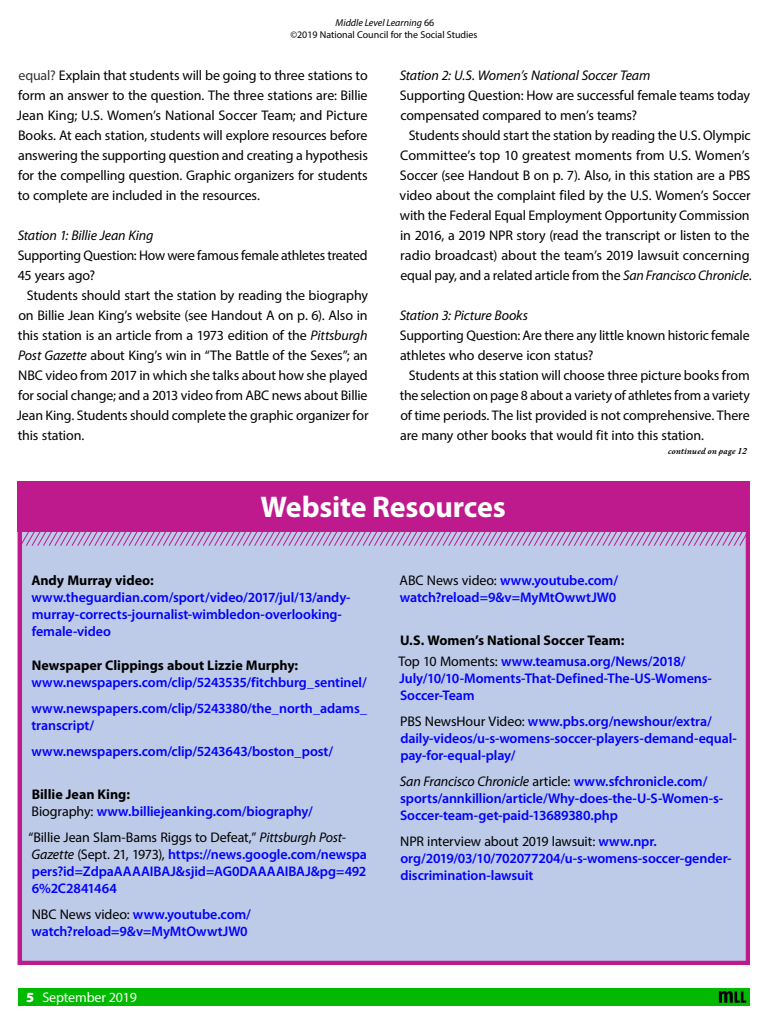
<style>
.page{position:relative;width:768px;height:1024px;background:#fff}
.page>*{position:absolute;margin:0;border:0;box-sizing:border-box;transform-origin:0 0}
.t1{font:700 30px "Myriad Pro";letter-spacing:-.005em;color:#fff}
.t2{font:14px/20px "Myriad Pro";letter-spacing:-.01em;color:#000;text-align:justify}
.t3{font:600 14px/17px "Myriad Pro";letter-spacing:-.005em;color:#00f}
.t4{font:700 14px/21.5px "Myriad Pro";color:#000}
.t5{font:italic 14px "Myriad Pro";letter-spacing:-.01em;color:#000}
.t6{font:14px "Myriad Pro";letter-spacing:-.01em;color:#fff}
.t7{font:10px/12px "Myriad Pro";color:#000;text-align:center}
.t8{font:italic 700 9px "Winchester New ITC";letter-spacing:.01em;color:#000}
.s1{font-style:italic}
.s2{color:#333}
.s3{font-weight:700;color:#000}
.s4{font-weight:400;color:#000}
.s5{font-weight:400;font-style:italic;color:#000}
.s6{font-weight:900}
.s7{font-weight:400}
.s8{font-weight:600;color:#00f}
</style>
<div class="page">
<div style="left:630px;top:988px;width:120px;height:18px;background:#00b900"></div>
<div style="left:18px;top:988px;width:724px;height:18px;background:#00b900"></div>
<div style="left:717px;top:990px;width:30px;height:14px;background:#00a300"></div>
<svg style="left:719px;top:991px;width:27px;height:12px"></svg>
<div style="left:18px;top:532px;width:732px;height:433px;background:#bdcae8"></div>
<div style="left:18px;top:481px;width:732px;height:51px;background:#be1a8d"></div>
<svg style="left:20px;top:532px;width:729px;height:15px;background:#bda8d6"></svg>
<p class="t7" style="left:290px;top:16px;width:189px"><span class="s1">Middle Level Learning</span> 66<br>©2019 National Council for the Social Studies</p>
<p class="t2" style="left:17px;top:65px;width:353px"><span class="s2">equal?</span> Explain that students will be going to three stations to form an answer to the question. The three stations are: Billie Jean King; U.S. Women’s National Soccer Team; and Picture Books. At each station, students will explore resources before answering the supporting question and creating a hypothesis for the compelling question. Graphic organizers for students to complete are included in the resources.</p>
<p class="t5" style="left:18px;top:228px;width:137px">Station 1: Billie Jean King</p>
<p class="t2" style="left:18px;top:245px;width:351px">Supporting Question: How were famous female athletes treated<br>45 years ago?</p>
<p class="t2" style="left:17px;top:285px;width:353px;text-indent:10px">Students should start the station by reading the biography on Billie Jean King’s website (see Handout A on p. 6). Also in this station is an article from a 1973 edition of the <span class="s1">Pittsburgh Post Gazette</span> about King’s win in “The Battle of the Sexes”; an NBC video from 2017 in which she talks about how she played for social change; and a 2013 video from ABC news about Billie Jean King. Students should complete the graphic organizer for this station.</p>
<p class="t5" style="left:400px;top:68px;width:252px">Station 2: U.S. Women’s National Soccer Team</p>
<p class="t2" style="left:400px;top:85px;width:352px">Supporting Question: How are successful female teams today compensated compared to men’s teams?</p>
<p class="t2" style="left:400px;top:125px;width:354px;text-align:center">Students should start the station by reading the U.S. Olympic Committee’s top 10 greatest moments from U.S. Women’s Soccer (see Handout B on p. 7). Also, in this station are a PBS video about the complaint filed by the U.S. Women’s Soccer with the Federal Equal Employment Opportunity Commission in 2016, a 2019 NPR story (read the transcript or listen to the radio broadcast) about the team’s 2019 lawsuit concerning equal pay, and a related article from the <span class="s1">San Francisco Chronicle</span>.</p>
<p class="t5" style="left:400px;top:308px;width:130px">Station 3: Picture Books</p>
<p class="t2" style="left:400px;top:325px;width:351px">Supporting Question: Are there any little known historic female athletes who deserve icon status?</p>
<p class="t2" style="left:400px;top:365px;width:352px;text-indent:9px">Students at this station will choose three picture books from the selection on page 8 about a variety of athletes from a variety of time periods. The list provided is not comprehensive. There are many other books that would fit into this station.</p>
<p class="t8" style="left:668px;top:446px;width:81px">continued on page 12</p>
<h1 class="t1" style="left:260px;top:490px;width:247px">Website Resources</h1>
<p class="t4" style="left:31px;top:569px;width:124px">Andy Murray video:</p>
<p class="t3" style="left:31px;top:588px;width:321px">www.theguardian.com/sport/video/2017/jul/13/andy&shy;murray-corrects-journalist-wimbledon-overlooking&shy;female-video</p>
<p class="t4" style="left:32px;top:654px;width:268px">Newspaper Clippings about Lizzie Murphy:</p>
<p class="t3" style="left:31px;top:669px;width:337px;line-height:26px">www.newspapers.com/clip/5243535/fitchburg_sentinel/ www.newspapers.com/clip/5243380/the_north_adams_</p>
<p class="t3" style="left:31px;top:712px;width:303px;line-height:26px">transcript/ www.newspapers.com/clip/5243643/boston_post/</p>
<p class="t3" style="left:32px;top:785px;width:283px"><span class="s3">Billie Jean King:<br></span><span class="s4">Biography:</span> www.billiejeanking.com/biography/</p>
<p class="t3" style="left:28px;top:828px;width:340px"><span class="s4">“Billie Jean Slam-Bams Riggs to Defeat,”</span> <span class="s5">Pittsburgh Post-Gazette</span> <span class="s4">(Sept. 21, 1973),</span> https://news.google.com/newspa pers?id=ZdpaAAAAIBAJ&amp;sjid=AG0DAAAAIBAJ&amp;pg=492<br>6%2C2841464</p>
<p class="t3" style="left:31px;top:905px;width:221px"><span class="s4">NBC News video:</span> www.youtube.com/ watch?reload=9&amp;v=MyMtOwwtJW0</p>
<p class="t6" style="left:26px;top:989px;width:113px"><span class="s6">5</span> September 2019</p>
<p class="t3" style="left:400px;top:571px;width:220px"><span class="s4">ABC News video:</span> www.youtube.com/ watch?reload=9&amp;v=MyMtOwwtJW0</p>
<p class="t4" style="left:398px;top:629px;width:289px">U.S. Women’s National Soccer Team:<br><span class="s7">Top 10 Moments:</span> <span class="s8">www.teamusa.org/News/2018/</span></p>
<p class="t3" style="left:399px;top:669px;width:314px">July/10/10-Moments-That-Defined-The-US-Womens-<br>Soccer-Team</p>
<p class="t3" style="left:400px;top:712px;width:338px"><span class="s4">PBS NewsHour Video:</span> www.pbs.org/newshour/extra/ daily-videos/u-s-womens-soccer-players-demand-equal&shy;pay-for-equal-play/</p>
<p class="t3" style="left:400px;top:772px;width:325px"><span class="s5">San Francisco Chronicle</span> <span class="s4">article:</span> www.sfchronicle.com/ sports/annkillion/article/Why-does-the-U-S-Women-s-<br>Soccer-team-get-paid-13689380.php</p>
<p class="t3" style="left:400px;top:832px;width:333px"><span class="s4">NPR interview about 2019 lawsuit:</span> www.npr. org/2019/03/10/702077204/u-s-womens-soccer-gender&shy;discrimination-lawsuit</p>
</div>
